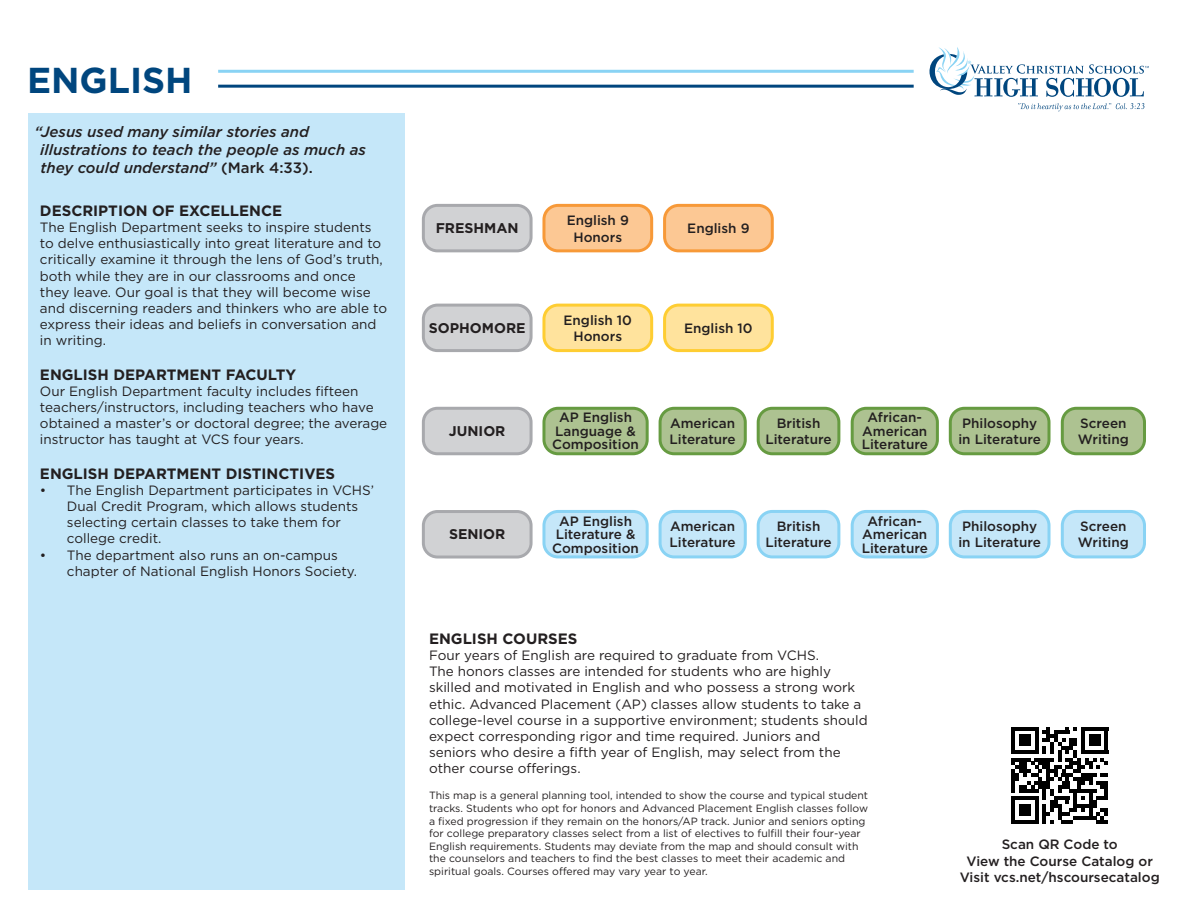
<style>
.page{position:relative;width:1188px;height:918px;background:#fff}
.page>*{position:absolute;margin:0;border:0;box-sizing:border-box;transform-origin:0 0}
.t1{font:700 36px "Gotham";color:#00467e}
.t2{font:italic 500 15px/18px "Gotham";color:#231f20}
.t3{font:700 15px "Gotham";color:#231f20}
.t4{font:700 14.1px "Gotham";color:#231f20}
.t5{font:13.5px/16.2px "Gotham";color:#231f20}
.t6{font:500 13.5px/16.2px "Gotham";color:#231f20;text-align:center}
.t7{font:10.5px/12.6px "Gotham";color:#231f20}
.s1{font-style:normal}
</style>
<div class="page">
<div style="left:28px;top:113px;width:377px;height:777px;background:#c5e7f9"></div>
<svg style="left:1018px;top:103px;width:126px;height:8px"></svg>
<svg style="left:930px;top:47px;width:219px;height:50px"></svg>
<svg style="left:1011px;top:727px;width:97px;height:96px"></svg>
<hr style="left:1011px;top:820px;width:27px;height:3px;background:#000">
<div style="left:1019px;top:804px;width:12px;height:12px;background:#000"></div>
<hr style="left:218px;top:70px;width:696px;height:3px;background:#89d3f4">
<hr style="left:218px;top:85px;width:696px;height:3px;background:#00467e">
<div style="left:544px;top:205px;width:108px;height:46px;background:#fcc894;border-radius:14px"></div>
<div style="left:542px;top:204px;width:111px;height:48px;border:3px solid #f79938;border-radius:14px"></div>
<div style="left:544px;top:305px;width:108px;height:46px;background:#ffe39d;border-radius:14px"></div>
<div style="left:542px;top:304px;width:111px;height:48px;border:3px solid #fecd32;border-radius:14px"></div>
<div style="left:544px;top:408px;width:103px;height:46px;background:#adc291;border-radius:14px"></div>
<div style="left:542px;top:407px;width:107px;height:48px;border:3px solid #669b41;border-radius:14px"></div>
<div style="left:544px;top:511px;width:103px;height:46px;background:#c5e7f9;border-radius:14px"></div>
<div style="left:542px;top:510px;width:107px;height:48px;border:3px solid #89d3f4;border-radius:14px"></div>
<div style="left:665px;top:205px;width:107px;height:46px;background:#fcc894;border-radius:14px"></div>
<div style="left:663px;top:204px;width:111px;height:48px;border:3px solid #f79938;border-radius:14px"></div>
<div style="left:665px;top:305px;width:107px;height:46px;background:#ffe39d;border-radius:14px"></div>
<div style="left:663px;top:304px;width:111px;height:48px;border:3px solid #fecd32;border-radius:14px"></div>
<div style="left:660px;top:408px;width:85px;height:46px;background:#adc291;border-radius:14px"></div>
<div style="left:659px;top:407px;width:88px;height:48px;border:3px solid #669b41;border-radius:14px"></div>
<div style="left:660px;top:511px;width:85px;height:46px;background:#c5e7f9;border-radius:14px"></div>
<div style="left:659px;top:510px;width:88px;height:48px;border:3px solid #89d3f4;border-radius:14px"></div>
<div style="left:852px;top:408px;width:85px;height:46px;background:#adc291;border-radius:14px"></div>
<div style="left:851px;top:407px;width:88px;height:48px;border:3px solid #669b41;border-radius:14px"></div>
<div style="left:852px;top:511px;width:85px;height:46px;background:#c5e7f9;border-radius:14px"></div>
<div style="left:851px;top:510px;width:88px;height:48px;border:3px solid #89d3f4;border-radius:14px"></div>
<div style="left:758px;top:408px;width:81px;height:46px;background:#adc291;border-radius:14px"></div>
<div style="left:757px;top:407px;width:83px;height:48px;border:3px solid #669b41;border-radius:14px"></div>
<div style="left:758px;top:511px;width:81px;height:46px;background:#c5e7f9;border-radius:14px"></div>
<div style="left:757px;top:510px;width:83px;height:48px;border:3px solid #89d3f4;border-radius:14px"></div>
<div style="left:950px;top:408px;width:99px;height:46px;background:#adc291;border-radius:14px"></div>
<div style="left:949px;top:407px;width:102px;height:48px;border:3px solid #669b41;border-radius:14px"></div>
<div style="left:950px;top:511px;width:99px;height:46px;background:#c5e7f9;border-radius:14px"></div>
<div style="left:949px;top:510px;width:102px;height:48px;border:3px solid #89d3f4;border-radius:14px"></div>
<div style="left:1062px;top:408px;width:83px;height:46px;background:#adc291;border-radius:14px"></div>
<div style="left:1061px;top:407px;width:85px;height:48px;border:3px solid #669b41;border-radius:14px"></div>
<div style="left:1062px;top:511px;width:83px;height:46px;background:#c5e7f9;border-radius:14px"></div>
<div style="left:1061px;top:510px;width:85px;height:48px;border:3px solid #89d3f4;border-radius:14px"></div>
<div style="left:423px;top:205px;width:108px;height:46px;background:#d1d2d4;border-radius:14px"></div>
<div style="left:422px;top:204px;width:111px;height:48px;border:3px solid #a8a9ad;border-radius:14px"></div>
<div style="left:423px;top:305px;width:108px;height:46px;background:#d1d2d4;border-radius:14px"></div>
<div style="left:422px;top:304px;width:111px;height:48px;border:3px solid #a8a9ad;border-radius:14px"></div>
<div style="left:423px;top:408px;width:108px;height:46px;background:#d1d2d4;border-radius:14px"></div>
<div style="left:422px;top:407px;width:111px;height:48px;border:3px solid #a8a9ad;border-radius:14px"></div>
<div style="left:423px;top:512px;width:108px;height:45px;background:#d1d2d4;border-radius:14px"></div>
<div style="left:422px;top:510px;width:111px;height:49px;border:3px solid #a8a9ad;border-radius:14px"></div>
<p class="t1" style="left:27px;top:56px;width:167px">ENGLISH</p>
<p class="t2" style="left:40px;top:122px;width:327px;text-indent:-6px">“Jesus used many similar stories and illustrations to teach the people as much as they could understand” <span class="s1">(Mark 4:33).</span></p>
<p class="t3" style="left:40px;top:201px;width:244px">DESCRIPTION OF EXCELLENCE</p>
<p class="t5" style="left:40px;top:219px;width:349px">The English Department seeks to inspire students to delve enthusiastically into great literature and to critically examine it through the lens of God’s truth, both while they are in our classrooms and once they leave. Our goal is that they will become wise and discerning readers and thinkers who are able to express their ideas and beliefs in conversation and in writing.</p>
<p class="t3" style="left:40px;top:364px;width:258px">ENGLISH DEPARTMENT FACULTY</p>
<p class="t5" style="left:40px;top:383px;width:349px">Our English Department faculty includes fifteen teachers/instructors, including teachers who have obtained a master’s or doctoral degree; the average instructor has taught at VCS four years.</p>
<p class="t3" style="left:40px;top:463px;width:297px">ENGLISH DEPARTMENT DISTINCTIVES</p>
<p class="t5" style="left:67px;top:482px;width:309px;text-indent:-27px">• The English Department participates in VCHS’ Dual Credit Program, which allows students selecting certain classes to take them for college credit.</p>
<p class="t5" style="left:67px;top:547px;width:292px;text-indent:-27px">• The department also runs an on-campus chapter of National English Honors Society.</p>
<p class="t4" style="left:436px;top:219px;width:84px">FRESHMAN</p>
<p class="t6" style="left:567px;top:212px;width:64px">English 9</p>
<p class="t6" style="left:573px;top:228px;width:50px">Honors</p>
<p class="t4" style="left:429px;top:319px;width:98px">SOPHOMORE</p>
<p class="t6" style="left:564px;top:312px;width:70px">English 10</p>
<p class="t6" style="left:573px;top:328px;width:50px">Honors</p>
<p class="t4" style="left:449px;top:422px;width:58px">JUNIOR</p>
<p class="t4" style="left:449px;top:525px;width:58px">SENIOR</p>
<p class="t6" style="left:559px;top:409px;width:75px">AP English</p>
<p class="t6" style="left:555px;top:423px;width:82px">Language &amp;</p>
<p class="t6" style="left:552px;top:436px;width:88px">Composition</p>
<p class="t6" style="left:559px;top:512px;width:75px">AP English</p>
<p class="t6" style="left:556px;top:526px;width:81px">Literature &amp;</p>
<p class="t6" style="left:552px;top:539px;width:88px">Composition</p>
<p class="t6" style="left:687px;top:220px;width:64px">English 9</p>
<p class="t6" style="left:684px;top:320px;width:70px">English 10</p>
<p class="t6" style="left:670px;top:415px;width:67px">American</p>
<p class="t6" style="left:670px;top:431px;width:68px">Literature</p>
<p class="t6" style="left:670px;top:518px;width:67px">American</p>
<p class="t6" style="left:670px;top:534px;width:68px">Literature</p>
<p class="t6" style="left:777px;top:415px;width:45px">British</p>
<p class="t6" style="left:765px;top:431px;width:68px">Literature</p>
<p class="t6" style="left:777px;top:518px;width:45px">British</p>
<p class="t6" style="left:765px;top:534px;width:68px">Literature</p>
<p class="t6" style="left:862px;top:411px;width:67px;line-height:13.5px">African-<br>American</p>
<p class="t6" style="left:862px;top:436px;width:68px">Literature</p>
<p class="t6" style="left:862px;top:514px;width:67px;line-height:13.5px">African-<br>American</p>
<p class="t6" style="left:862px;top:539px;width:68px">Literature</p>
<p class="t3" style="left:429px;top:629px;width:150px">ENGLISH COURSES</p>
<p class="t5" style="left:429px;top:647px;width:440px">Four years of English are required to graduate from VCHS.<br>The honors classes are intended for students who are highly skilled and motivated in English and who possess a strong work ethic. Advanced Placement (AP) classes allow students to take a college-level course in a supportive environment; students should expect corresponding rigor and time required. Juniors and seniors who desire a fifth year of English, may select from the other course offerings.</p>
<p class="t7" style="left:429px;top:789px;width:441px">This map is a general planning tool, intended to show the course and typical student tracks. Students who opt for honors and Advanced Placement English classes follow a fixed progression if they remain on the honors/AP track. Junior and seniors opting for college preparatory classes select from a list of electives to fulfill their four-year English requirements. Students may deviate from the map and should consult with the counselors and teachers to find the best classes to meet their academic and spiritual goals. Courses offered may vary year to year.</p>
<p class="t6" style="left:958px;top:415px;width:84px;text-align:left">Philosophy in Literature</p>
<p class="t6" style="left:958px;top:518px;width:84px;text-align:left">Philosophy in Literature</p>
<p class="t6" style="left:1080px;top:415px;width:48px">Screen</p>
<p class="t6" style="left:1078px;top:431px;width:52px">Writing</p>
<p class="t6" style="left:1080px;top:518px;width:48px">Screen</p>
<p class="t6" style="left:1078px;top:534px;width:52px">Writing</p>
<p class="t6" style="left:960px;top:836px;width:201px">Scan QR Code to<br>View the Course Catalog or<br>Visit vcs.net/hscoursecatalog</p>
</div>
